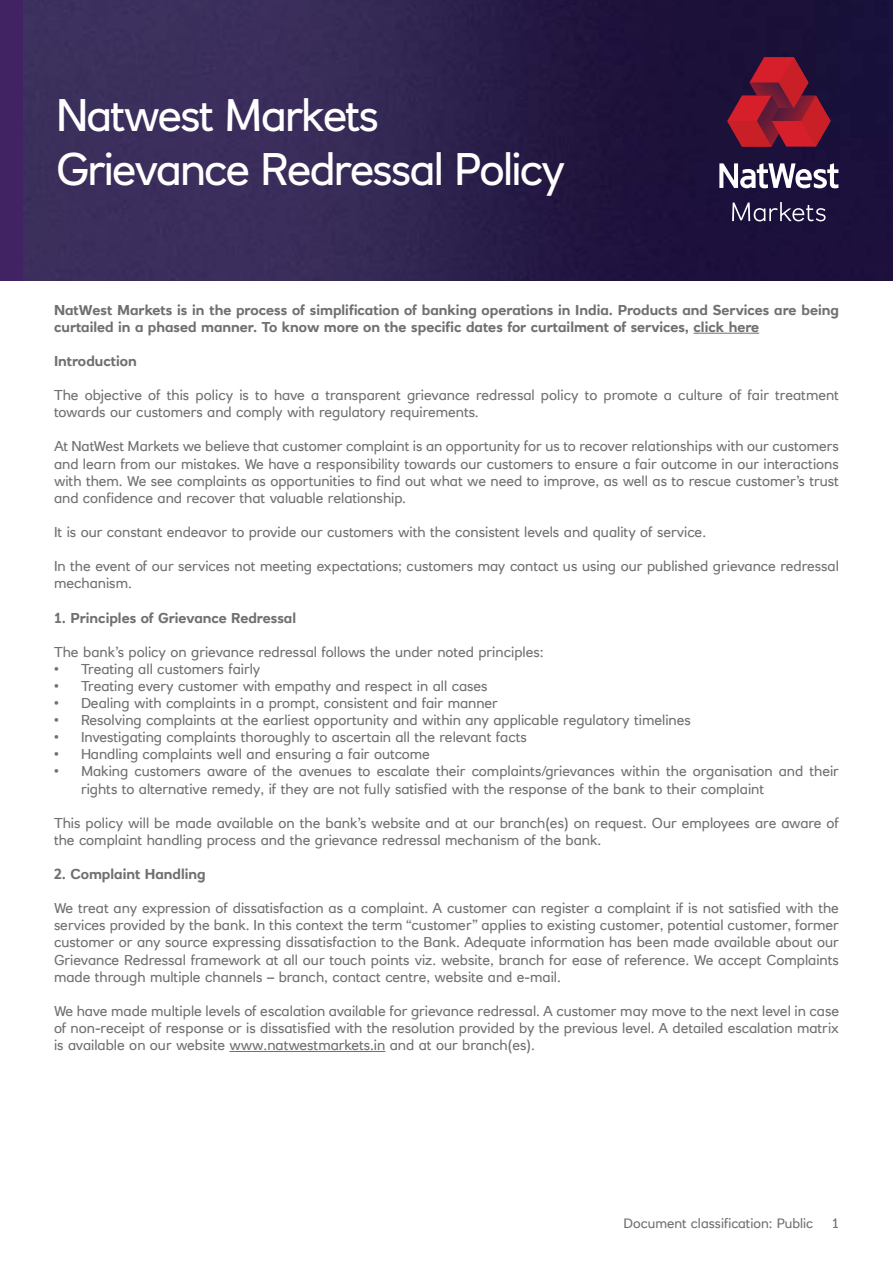
<style>
.page{position:relative;width:893px;height:1263px;background:#fff}
.page>*{position:absolute;margin:0;border:0;box-sizing:border-box;transform-origin:0 0}
.t1{font:45px/54px "RN House Sans";letter-spacing:-.04em;color:#fff}
.t2{font:14.25px/17.1px "RN House Sans";color:#717070}
.t3{font:700 14.25px/17.1px "RN House Sans";color:#717070}
.t4{font:13.5px "RN House Sans";color:#717070}
</style>
<div class="page">
<div style="left:0;top:0;width:893px;height:281px;background:#412363"></div>
<img style="left:24px;top:0;width:869px;height:281px">
<svg style="left:732px;top:202px;width:94px;height:19px;background:#51496a"></svg>
<svg style="left:719px;top:163px;width:119px;height:25px;background:#878298"></svg>
<svg style="left:727px;top:57px;width:104px;height:90px;background:#821930"></svg>
<hr style="left:693px;top:333px;width:66px;height:1px;background:#717070">
<hr style="left:230px;top:1051px;width:155px;height:1px;background:#717070">
<h1 class="t1" style="left:56px;top:88px;width:511px">Natwest Markets<br>Grievance Redressal Policy</h1>
<p class="t3" style="left:54px;top:301px;width:786px">NatWest Markets is in the process of simplification of banking operations in India. Products and Services are being curtailed in a phased manner. To know more on the specific dates for curtailment of services, click here</p>
<p class="t3" style="left:54px;top:352px;width:84px">Introduction</p>
<p class="t2" style="left:54px;top:387px;width:786px">The objective of this policy is to have a transparent grievance redressal policy to promote a culture of fair treatment towards our customers and comply with regulatory requirements.</p>
<p class="t2" style="left:54px;top:438px;width:786px;text-align:justify">At NatWest Markets we believe that customer complaint is an opportunity for us to recover relationships with our customers and learn from our mistakes. We have a responsibility towards our customers to ensure a fair outcome in our interactions with them. We see complaints as opportunities to find out what we need to improve, as well as to rescue customer’s trust and confidence and recover that valuable relationship.</p>
<p class="t2" style="left:54px;top:523px;width:654px">It is our constant endeavor to provide our customers with the consistent levels and quality of service.</p>
<p class="t2" style="left:54px;top:558px;width:786px">In the event of our services not meeting expectations; customers may contact us using our published grievance redressal mechanism.</p>
<p class="t3" style="left:54px;top:609px;width:244px">1. Principles of Grievance Redressal</p>
<p class="t2" style="left:54px;top:643px;width:491px">The bank’s policy on grievance redressal follows the under noted principles:</p>
<p class="t2" style="left:54px;top:660px;width:208px">• Treating all customers fairly</p>
<p class="t2" style="left:54px;top:677px;width:435px">• Treating every customer with empathy and respect in all cases</p>
<p class="t2" style="left:54px;top:694px;width:445px">• Dealing with complaints in a prompt, consistent and fair manner</p>
<p class="t2" style="left:54px;top:711px;width:638px">• Resolving complaints at the earliest opportunity and within any applicable regulatory timelines</p>
<p class="t2" style="left:54px;top:729px;width:475px">• Investigating complaints thoroughly to ascertain all the relevant facts</p>
<p class="t2" style="left:54px;top:746px;width:378px">• Handling complaints well and ensuring a fair outcome</p>
<p class="t2" style="left:81px;top:763px;width:760px;text-indent:-27px">• Making customers aware of the avenues to escalate their complaints/grievances within the organisation and their rights to alternative remedy, if they are not fully satisfied with the response of the bank to their complaint</p>
<p class="t2" style="left:54px;top:814px;width:786px">This policy will be made available on the bank’s website and at our branch(es) on request. Our employees are aware of the complaint handling process and the grievance redressal mechanism of the bank.</p>
<p class="t3" style="left:54px;top:865px;width:153px">2. Complaint Handling</p>
<p class="t2" style="left:54px;top:900px;width:786px;text-align:justify">We treat any expression of dissatisfaction as a complaint. A customer can register a complaint if is not satisfied with the services provided by the bank. In this context the term “customer” applies to existing customer, potential customer, former customer or any source expressing dissatisfaction to the Bank. Adequate information has been made available about our Grievance Redressal framework at all our touch points viz. website, branch for ease of reference. We accept Complaints made through multiple channels – branch, contact centre, website and e-mail.</p>
<p class="t2" style="left:54px;top:1002px;width:787px;text-align:justify">We have made multiple levels of escalation available for grievance redressal. A customer may move to the next level in case of non-receipt of response or is dissatisfied with the resolution provided by the previous level. A detailed escalation matrix is available on our website www.natwestmarkets.in and at our branch(es).</p>
<p class="t4" style="left:624px;top:1214px;width:191px">Document classification: Public</p>
<p class="t4" style="left:832px;top:1214px;width:9px">1</p>
</div>
